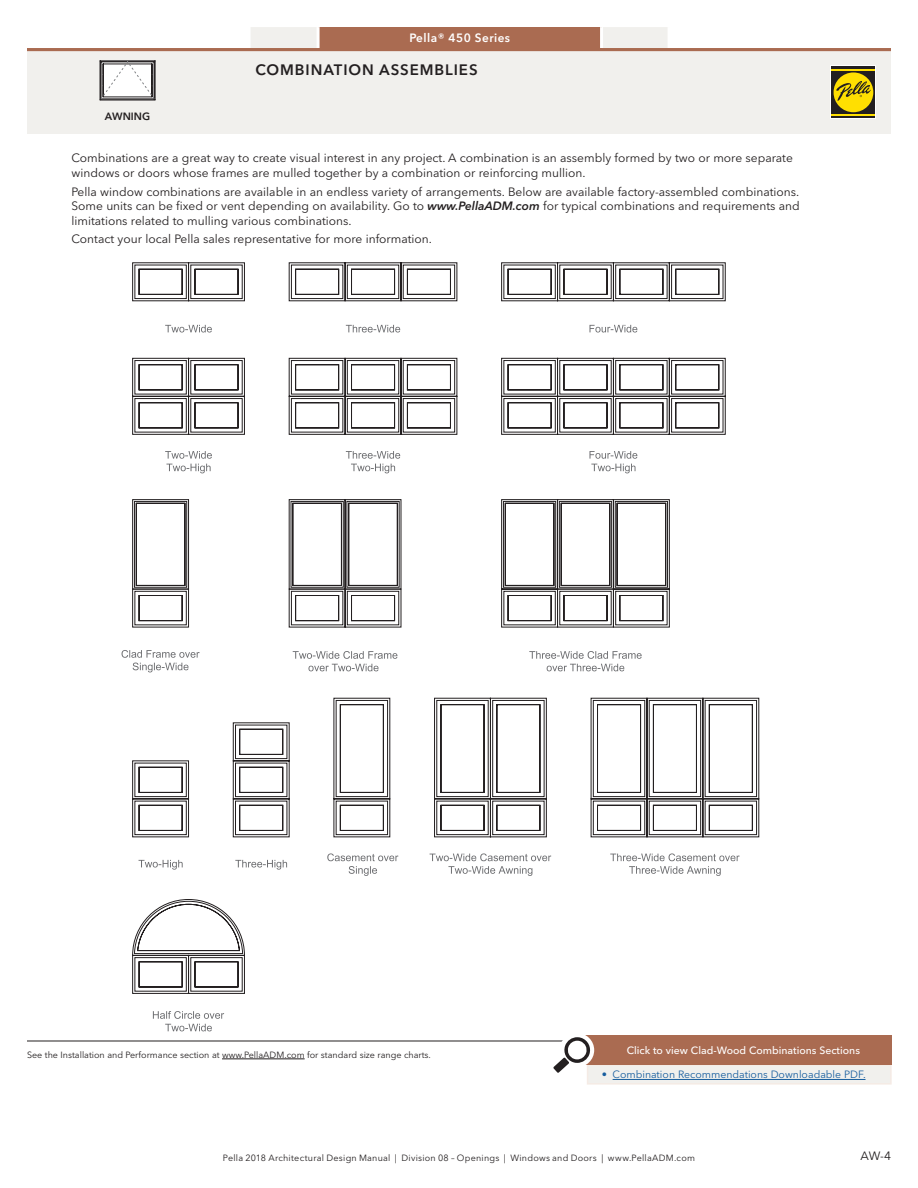
<style>
.page{position:relative;width:918px;height:1188px;background:#fff}
.page>*{position:absolute;margin:0;border:0;box-sizing:border-box;transform-origin:0 0}
.t1{font:600 15px "Avenir Next LT Pro";letter-spacing:.06em;color:#231f20}
.t2{font:12px/14.4px "Avenir Next LT Pro";color:#231f20}
.t3{font:600 12px "Avenir Next LT Pro";letter-spacing:.04em;color:#fff}
.t4{font:10.5px "Avenir Next LT Pro";color:#175d9e}
.t5{font:500 10.5px "Avenir Next LT Pro";color:#fff}
.t6{font:600 10.5px "Avenir Next LT Pro";color:#231f20}
.t7{font:9px "Avenir Next LT Pro";letter-spacing:.025em;color:#231f20}
.t8{font:9px "Avenir Next LT Pro";color:#231f20}
.s1{font-weight:600;font-style:italic}
</style>
<div class="page">
<div style="left:251px;top:27px;width:417px;height:21px;background:#f1f0ed"></div>
<div style="left:318px;top:27px;width:284px;height:21px;background:#aa6b51"></div>
<hr style="left:317px;top:27px;width:3px;height:21px;background:#fff">
<hr style="left:600px;top:27px;width:3px;height:21px;background:#fff">
<div style="left:27px;top:51px;width:864px;height:83px;background:#f1f0ed"></div>
<hr style="left:100px;top:100px;width:55px;height:1px;background:#231f20">
<hr style="left:155px;top:61px;width:1px;height:39px;background:#231f20">
<svg style="left:100px;top:61px;width:55px;height:39px;background:#cbcaca"></svg>
<svg style="left:831px;top:65px;width:45px;height:54px"></svg>
<div style="left:832px;top:66px;width:43px;height:52px;background:#231f20"></div>
<hr style="left:832px;top:69px;width:43px;height:2px;background:#ffdf01">
<hr style="left:832px;top:114px;width:43px;height:2px;background:#ffdf01">
<div style="left:834px;top:72px;width:39px;height:40px;background:#ffdf01;border-radius:50%"></div>
<svg style="left:836px;top:81px;width:35px;height:20px"></svg>
<hr style="left:27px;top:48px;width:864px;height:3px;background:#aa6b51">
<hr style="left:27px;top:1041px;width:864px;height:1px;background:#231f20">
<hr style="left:222px;top:1059px;width:83px;height:1px;background:#231f20">
<svg style="left:153px;top:1011px;width:71px;height:20px"></svg>
<svg style="left:122px;top:650px;width:10px;height:8px"></svg>
<svg style="left:132px;top:262px;width:627px;height:732px"></svg>
<svg style="left:132px;top:499px;width:538px;height:457px"></svg>
<div style="left:588px;top:1065px;width:303px;height:19px;background:#f1f0ed"></div>
<hr style="left:613px;top:1079px;width:253px;height:1px;background:#175d9e">
<div style="left:587px;top:1064px;width:305px;height:21px;border:2px solid #f5ebe5"></div>
<div style="left:584px;top:1035px;width:308px;height:29px;background:#aa6b51"></div>
<div style="left:559px;top:1033px;width:35px;height:34px;background:#fff;border-radius:50%"></div>
<svg style="left:553px;top:1037px;width:37px;height:36px"></svg>
<p class="t3" style="left:409px;top:31px;width:102px">Pella® 450 Series</p>
<p class="t6" style="left:105px;top:110px;width:47px">AWNING</p>
<p class="t1" style="left:255px;top:61px;width:224px">COMBINATION ASSEMBLIES</p>
<p class="t2" style="left:71px;top:151px;width:723px">Combinations are a great way to create visual interest in any project. A combination is an assembly formed by two or more separate windows or doors whose frames are mulled together by a combination or reinforcing mullion.</p>
<p class="t2" style="left:71px;top:184px;width:730px;text-align:justify">Pella window combinations are available in an endless variety of arrangements. Below are available factory-assembled combinations.<br>Some units can be fixed or vent depending on availability. Go to <span class="s1">www.PellaADM.com</span> for typical combinations and requirements and limitations related to mulling various combinations.</p>
<p class="t2" style="left:71px;top:232px;width:362px">Contact your local Pella sales representative for more information.</p>
<p class="t8" style="left:27px;top:1049px;width:405px">See the Installation and Performance section at www.PellaADM.com for standard size range charts.</p>
<p class="t5" style="left:627px;top:1044px;width:235px">Click to view Clad-Wood Combinations Sections</p>
<p class="t4" style="left:602px;top:1068px;width:266px">• Combination Recommendations Downloadable PDF.</p>
<p class="t7" style="left:223px;top:1153px;width:474px">Pella 2018 Architectural Design Manual | Division 08 – Openings | Windows and Doors | www.PellaADM.com</p>
<p class="t2" style="left:860px;top:1149px;width:32px">AW-4</p>
</div>
